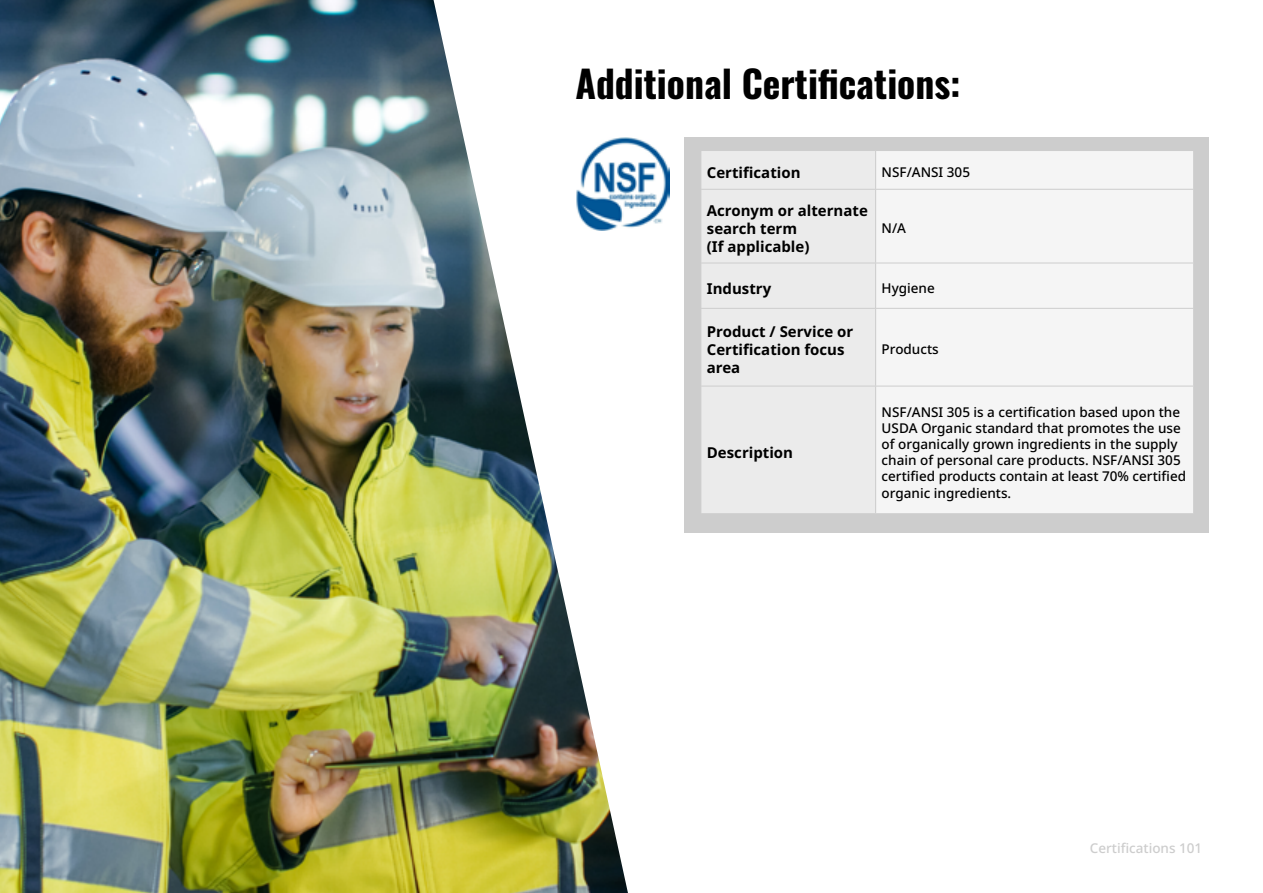
<style>
.page{position:relative;width:1263px;height:893px;background:#fff}
.page>*{position:absolute;margin:0;border:0;box-sizing:border-box;transform-origin:0 0}
.t1{font:700 37.5px "Oswald";color:#000}
.t2{font:700 15px/18px "Noto Sans";color:#000}
.t3{font:500 13.5px/16.2px "Noto Sans";color:#000}
.t4{font:500 13.5px "Noto Sans";color:#cdcdcd}
</style>
<div class="page">
<div style="left:684px;top:137px;width:524px;height:395px;background:#cdcdcd"></div>
<div style="left:701px;top:151px;width:174px;height:362px;background:#ebebeb"></div>
<div style="left:876px;top:151px;width:317px;height:362px;background:#f5f5f5"></div>
<hr style="left:700px;top:189px;width:176px;height:1px;background:#cdcdcd">
<hr style="left:876px;top:189px;width:318px;height:1px;background:#cdcdcd">
<hr style="left:700px;top:263px;width:176px;height:1px;background:#cdcdcd">
<hr style="left:876px;top:263px;width:318px;height:1px;background:#cdcdcd">
<hr style="left:700px;top:308px;width:176px;height:1px;background:#cdcdcd">
<hr style="left:876px;top:308px;width:318px;height:1px;background:#cdcdcd">
<hr style="left:700px;top:386px;width:176px;height:1px;background:#cdcdcd">
<hr style="left:876px;top:386px;width:318px;height:1px;background:#cdcdcd">
<img style="left:0;top:0;width:628px;height:893px">
<img style="left:575px;top:137px;width:95px;height:93px">
<h1 class="t1" style="left:575px;top:64px;width:387px">Additional Certifications:</h1>
<p class="t2" style="left:707px;top:164px;width:95px">Certification</p>
<p class="t3" style="left:882px;top:164px;width:90px">NSF/ANSI 305</p>
<p class="t2" style="left:707px;top:202px;width:162px">Acronym or alternate search term<br>(If applicable)</p>
<p class="t3" style="left:882px;top:221px;width:26px">N/A</p>
<p class="t2" style="left:707px;top:280px;width:66px">Industry</p>
<p class="t3" style="left:882px;top:280px;width:55px">Hygiene</p>
<p class="t2" style="left:707px;top:323px;width:148px">Product / Service or<br>Certification focus area</p>
<p class="t3" style="left:882px;top:342px;width:59px">Products</p>
<p class="t2" style="left:707px;top:444px;width:88px">Description</p>
<p class="t3" style="left:882px;top:404px;width:306px">NSF/ANSI 305 is a certification based upon the USDA Organic standard that promotes the use of organically grown ingredients in the supply chain of personal care products. NSF/ANSI 305 certified products contain at least 70% certified organic ingredients.</p>
<p class="t4" style="left:1090px;top:839px;width:114px">Certifications 101</p>
</div>
